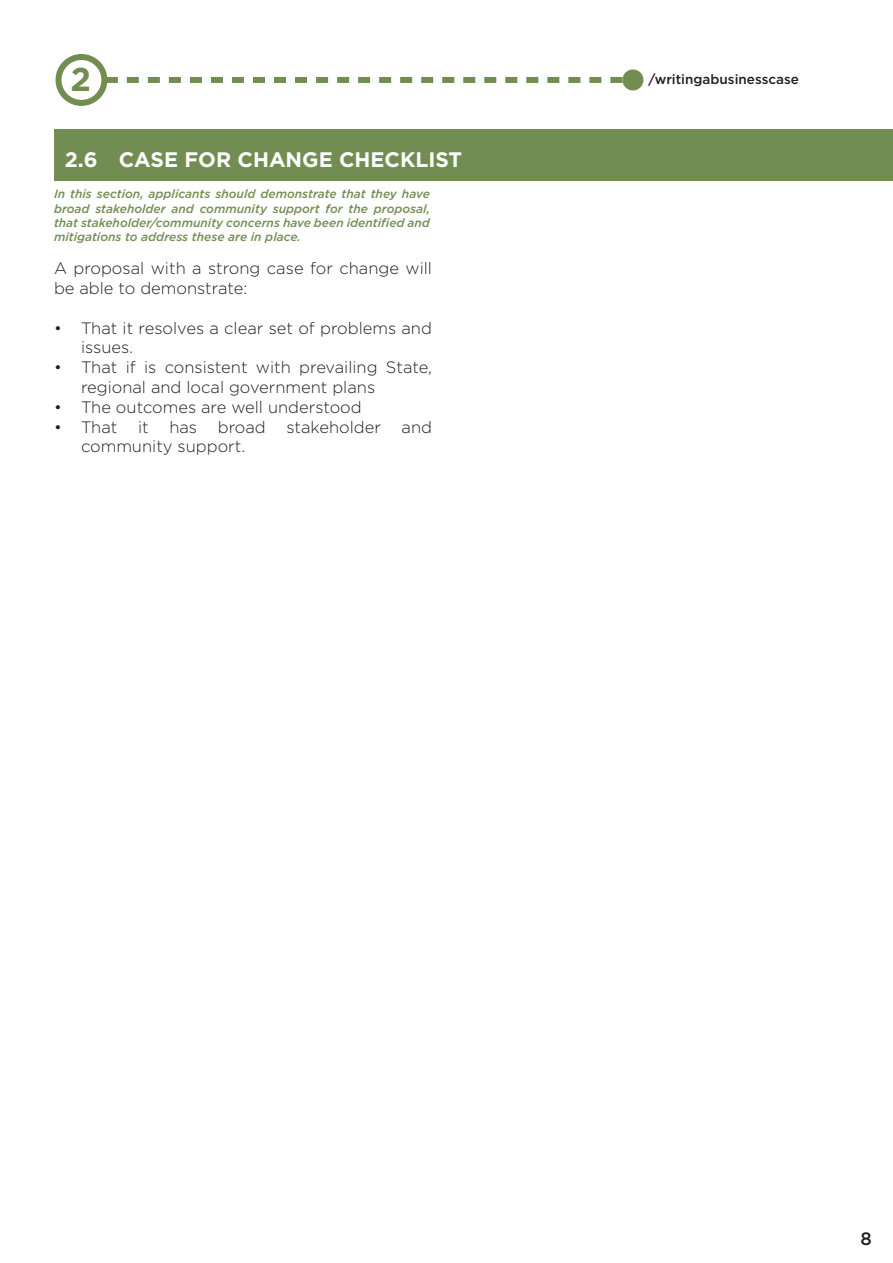
<style>
.page{position:relative;width:893px;height:1263px;background:#fff}
.page>*{position:absolute;margin:0;border:0;box-sizing:border-box;transform-origin:0 0}
.t1{font:700 33px "Gotham";color:#728d52}
.t2{font:700 21px "Gotham";color:#fff}
.t3{font:500 18px "Gotham";color:#231f20}
.t4{font:300 16.5px/19.8px "Gotham";color:#231f20}
.t5{font:500 13.5px "Gotham";color:#231f20}
.t6{font:italic 500 12px/14.4px "Gotham";color:#728d52;text-align:justify}
</style>
<div class="page">
<div style="left:55px;top:54px;width:52px;height:52px;border:6px solid #728d52;border-radius:50%"></div>
<svg style="left:106px;top:77px;width:516px;height:6px"></svg>
<div style="left:622px;top:69px;width:21px;height:21px;background:#728d52;border-radius:50%"></div>
<div style="left:54px;top:129px;width:839px;height:52px;background:#728d52"></div>
<p class="t1" style="left:70px;top:58px;width:22px">2</p>
<p class="t5" style="left:648px;top:70px;width:152px">/writingabusinesscase</p>
<p class="t2" style="left:65px;top:146px;width:399px">2.6 CASE FOR CHANGE CHECKLIST</p>
<p class="t6" style="left:54px;top:187px;width:377px">In this section, applicants should demonstrate that they have broad stakeholder and community support for the proposal, that stakeholder/community concerns have been identified and mitigations to address these are in place.</p>
<p class="t4" style="left:54px;top:258px;width:380px">A proposal with a strong case for change will be able to demonstrate:</p>
<p class="t4" style="left:81px;top:317px;width:352px;text-indent:-27px">• That it resolves a clear set of problems and issues.</p>
<p class="t4" style="left:81px;top:357px;width:352px;text-indent:-27px">• That if is consistent with prevailing State, regional and local government plans</p>
<p class="t4" style="left:54px;top:397px;width:309px">• The outcomes are well understood</p>
<p class="t4" style="left:54px;top:416px;width:65px">• That</p>
<p class="t4" style="left:138px;top:416px;width:12px">it</p>
<p class="t4" style="left:169px;top:416px;width:29px">has</p>
<p class="t4" style="left:218px;top:416px;width:49px">broad</p>
<p class="t4" style="left:286px;top:416px;width:96px">stakeholder</p>
<p class="t4" style="left:402px;top:416px;width:32px">and</p>
<p class="t4" style="left:81px;top:436px;width:166px">community support.</p>
<p class="t3" style="left:860px;top:1227px;width:13px">8</p>
</div>
